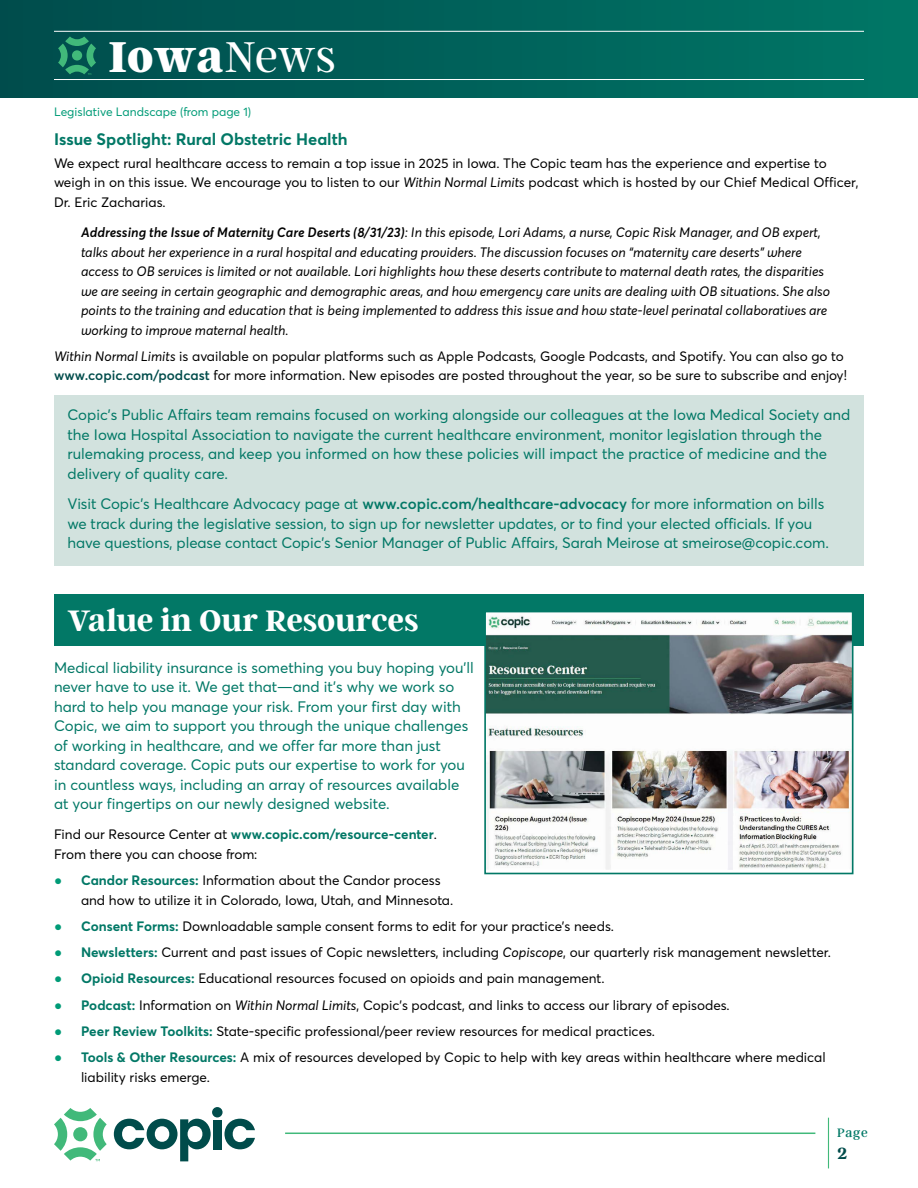
<style>
.page{position:relative;width:918px;height:1188px;background:#fff}
.page>*{position:absolute;margin:0;border:0;box-sizing:border-box;transform-origin:0 0}
.t1{font:800 48px "Argent CF";color:#fff}
.t2{font:700 33px "Argent CF";color:#fff}
.t3{font:700 18px "Argent CF";color:#004c4b}
.t4{font:700 16.5px "Averta";color:#027866}
.t5{font:15px/19.5px "Averta";color:#027866}
.t6{font:13.5px/19.5px "Averta";color:#000}
.t7{font:italic 13.5px/19.5px "Averta";color:#000}
.t8{font:13.5px "Argent CF";color:#027866}
.t9{font:12px "Averta";color:#009b77}
.s1{font-weight:300}
.s2{font-style:italic}
.s3{font-weight:600}
.s4{font-weight:600;color:#004c4b}
.s5{font-weight:700;color:#027866}
.s6{font-family:"Arial";font-weight:900;color:#009b77}
</style>
<div class="page">
<div style="left:0;top:0;width:918px;height:97px;background:linear-gradient(to right,#014d4d,#017767)"></div>
<hr style="left:54px;top:79px;width:810px;height:1px;background:#fff">
<hr style="left:54px;top:31px;width:810px;height:1px;background:#fff">
<svg style="left:58px;top:36px;width:38px;height:39px"></svg>
<hr style="left:828px;top:1118px;width:1px;height:50px;background:#41b97a">
<svg style="left:114px;top:1119px;width:97px;height:42px"></svg>
<div style="left:213px;top:1121px;width:8px;height:29px;background:#004c4b"></div>
<div style="left:212px;top:1107px;width:11px;height:10px;background:#004c4b;border-radius:50%"></div>
<svg style="left:224px;top:1119px;width:31px;height:30px"></svg>
<svg style="left:54px;top:1108px;width:53px;height:53px"></svg>
<hr style="left:285px;top:1133px;width:530px;height:1px;background:#41b97a">
<div style="left:54px;top:395px;width:810px;height:171px;background:#d2e2de"></div>
<div style="left:54px;top:594px;width:810px;height:51px;background:#027866"></div>
<img style="left:487px;top:614px;width:363px;height:256px">
<div style="left:484px;top:611px;width:369px;height:263px;border:2px solid #027866"></div>
<h1 class="t1" style="left:108px;top:31px;width:228px">Iowa<span class="s1">News</span></h1>
<p class="t9" style="left:54px;top:104px;width:199px">Legislative Landscape (from page 1)</p>
<p class="t4" style="left:54px;top:128px;width:295px">Issue Spotlight: Rural Obstetric Health</p>
<p class="t6" style="left:54px;top:153px;width:806px">We expect rural healthcare access to remain a top issue in 2025 in Iowa. The Copic team has the experience and expertise to weigh in on this issue. We encourage you to listen to our <span class="s2">Within Normal Limits</span> podcast which is hosted by our Chief Medical Officer,<br>Dr. Eric Zacharias.</p>
<p class="t7" style="left:81px;top:223px;width:751px"><span class="s3">Addressing the Issue of Maternity Care Deserts (8/31/23)</span>: In this episode, Lori Adams, a nurse, Copic Risk Manager, and OB expert, talks about her experience in a rural hospital and educating providers. The discussion focuses on “maternity care deserts” where access to OB services is limited or not available. Lori highlights how these deserts contribute to maternal death rates, the disparities we are seeing in certain geographic and demographic areas, and how emergency care units are dealing with OB situations. She also points to the training and education that is being implemented to address this issue and how state-level perinatal collaboratives are working to improve maternal health.</p>
<p class="t6" style="left:54px;top:346px;width:795px"><span class="s2">Within Normal Limits</span> is available on popular platforms such as Apple Podcasts, Google Podcasts, and Spotify. You can also go to <span class="s4">www.copic.com/podcast</span> for more information. New episodes are posted throughout the year, so be sure to subscribe and enjoy!</p>
<p class="t5" style="left:68px;top:405px;width:784px">Copic’s Public Affairs team remains focused on working alongside our colleagues at the Iowa Medical Society and the Iowa Hospital Association to navigate the current healthcare environment, monitor legislation through the rulemaking process, and keep you informed on how these policies will impact the practice of medicine and the delivery of quality care.</p>
<p class="t5" style="left:68px;top:494px;width:763px">Visit Copic’s Healthcare Advocacy page at <span class="s3">www.copic.com/healthcare-advocacy</span> for more information on bills we track during the legislative session, to sign up for newsletter updates, or to find your elected officials. If you have questions, please contact Copic’s Senior Manager of Public Affairs, Sarah Meirose at smeirose@copic.com.</p>
<h2 class="t2" style="left:68px;top:603px;width:353px">Value in Our Resources</h2>
<p class="t5" style="left:54px;top:657px;width:421px">Medical liability insurance is something you buy hoping you’ll never have to use it. We get that—and it’s why we work so hard to help you manage your risk. From your first day with Copic, we aim to support you through the unique challenges of working in healthcare, and we offer far more than just standard coverage. Copic puts our expertise to work for you in countless ways, including an array of resources available at your fingertips on our newly designed website.</p>
<p class="t6" style="left:54px;top:824px;width:385px">Find our Resource Center at <span class="s5">www.copic.com/resource-center</span>.<br>From there you can choose from:</p>
<p class="t6" style="left:81px;top:870px;width:374px;text-indent:-27px"><span class="s6">●</span> <span class="s5">Candor Resources:</span> Information about the Candor process and how to utilize it in Colorado, Iowa, Utah, and Minnesota.</p>
<p class="t6" style="left:54px;top:916px;width:562px"><span class="s6">●</span> <span class="s5">Consent Forms:</span> Downloadable sample consent forms to edit for your practice’s needs.</p>
<p class="t6" style="left:54px;top:942px;width:778px"><span class="s6">●</span> <span class="s5">Newsletters:</span> Current and past issues of Copic newsletters, including <span class="s2">Copiscope</span>, our quarterly risk management newsletter.</p>
<p class="t6" style="left:54px;top:968px;width:552px"><span class="s6">●</span> <span class="s5">Opioid Resources:</span> Educational resources focused on opioids and pain management.</p>
<p class="t6" style="left:54px;top:995px;width:677px"><span class="s6">●</span> <span class="s5">Podcast:</span> Information on <span class="s2">Within Normal Limits</span>, Copic’s podcast, and links to access our library of episodes.</p>
<p class="t6" style="left:54px;top:1021px;width:603px"><span class="s6">●</span> <span class="s5">Peer Review Toolkits:</span> State-specific professional/peer review resources for medical practices.</p>
<p class="t6" style="left:81px;top:1047px;width:746px;text-indent:-27px"><span class="s6">●</span> <span class="s5">Tools &amp; Other Resources:</span> A mix of resources developed by Copic to help with key areas within healthcare where medical liability risks emerge.</p>
<p class="t8" style="left:837px;top:1126px;width:32px">Page</p>
<h3 class="t3" style="left:838px;top:1144px;width:11px">2</h3>
</div>
